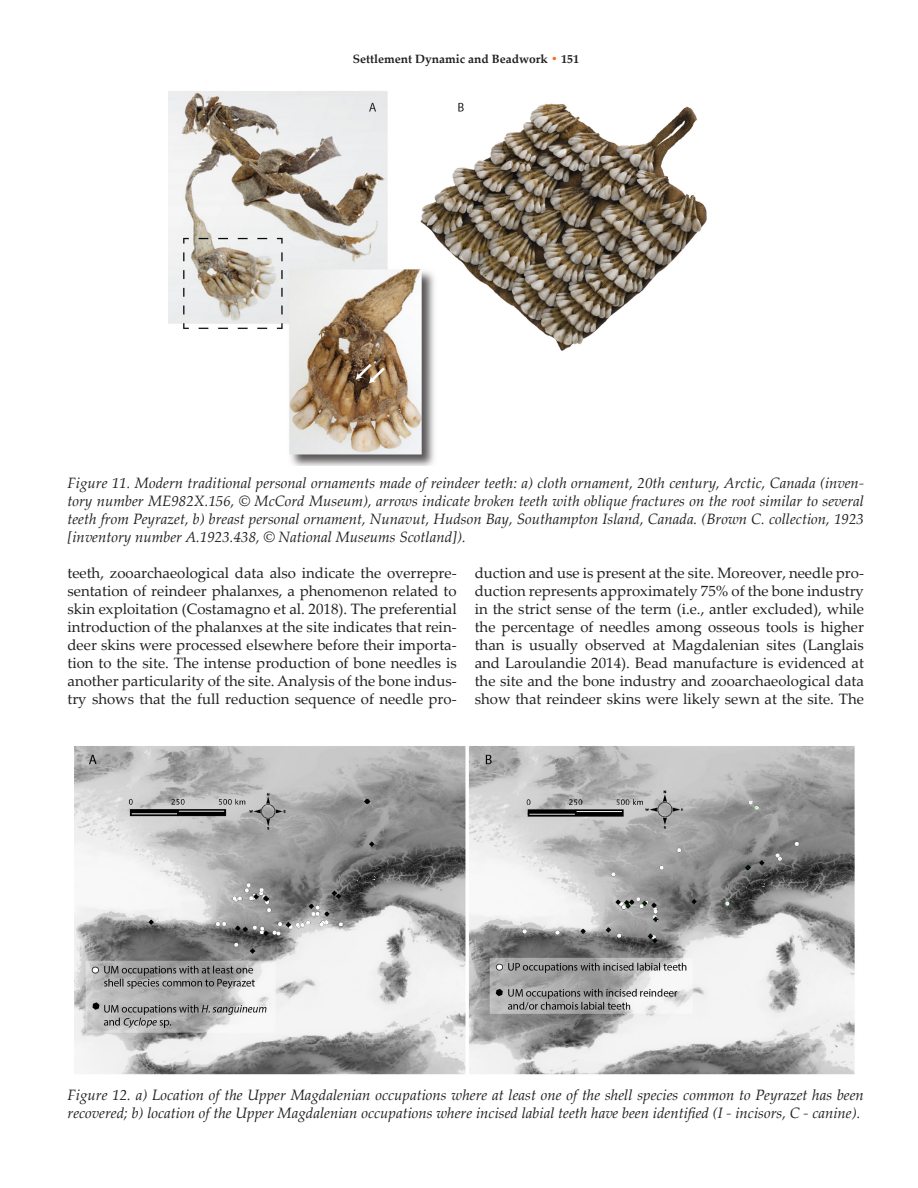
<style>
.page{position:relative;width:918px;height:1188px;background:#fff}
.page>*{position:absolute;margin:0;border:0;box-sizing:border-box;transform-origin:0 0}
.article_first_paragr{font:15px/18px "Palatino Linotype";color:#231f20;text-align:justify}
.figure_caption{font:italic 15px/18px "Palatino Linotype";color:#231f20;text-align:justify}
.t1{font:700 12px "Palatino Linotype";color:#231f20}
.s1{color:#f36e21}
</style>
<div class="page">
<img style="left:168px;top:91px;width:539px;height:375px">
<img style="left:74px;top:746px;width:781px;height:329px">
<p class="t1" style="left:353px;top:50px;width:228px">Settlement Dynamic and Beadwork <span class="s1">•</span> 151</p>
<p class="figure_caption" style="left:68px;top:473px;width:798px">Figure 11. Modern traditional personal ornaments made of reindeer teeth: a) cloth ornament, 20th century, Arctic, Canada (inven&shy;tory number ME982X.156, © McCord Museum), arrows indicate broken teeth with oblique fractures on the root similar to several teeth from Peyrazet, b) breast personal ornament, Nunavut, Hudson Bay, Southampton Island, Canada. (Brown C. collection, 1923 [inventory number A.1923.438, © National Museums Scotland]).</p>
<p class="article_first_paragr" style="left:68px;top:564px;width:391px">teeth, zooarchaeological data also indicate the overrepre&shy;sentation of reindeer phalanxes, a phenomenon related to skin exploitation (Costamagno et al. 2018). The preferential introduction of the phalanxes at the site indicates that rein&shy;deer skins were processed elsewhere before their importa&shy;tion to the site. The intense production of bone needles is another particularity of the site. Analysis of the bone indus&shy;try shows that the full reduction sequence of needle pro-</p>
<p class="article_first_paragr" style="left:475px;top:564px;width:391px">duction and use is present at the site. Moreover, needle pro&shy;duction represents approximately 75% of the bone industry in the strict sense of the term (i.e., antler excluded), while the percentage of needles among osseous tools is higher than is usually observed at Magdalenian sites (Langlais and Laroulandie 2014). Bead manufacture is evidenced at the site and the bone industry and zooarchaeological data show that reindeer skins were likely sewn at the site. The</p>
<p class="figure_caption" style="left:68px;top:1085px;width:798px">Figure 12. a) Location of the Upper Magdalenian occupations where at least one of the shell species common to Peyrazet has been recovered; b) location of the Upper Magdalenian occupations where incised labial teeth have been identified (I - incisors, C - canine).</p>
</div>
